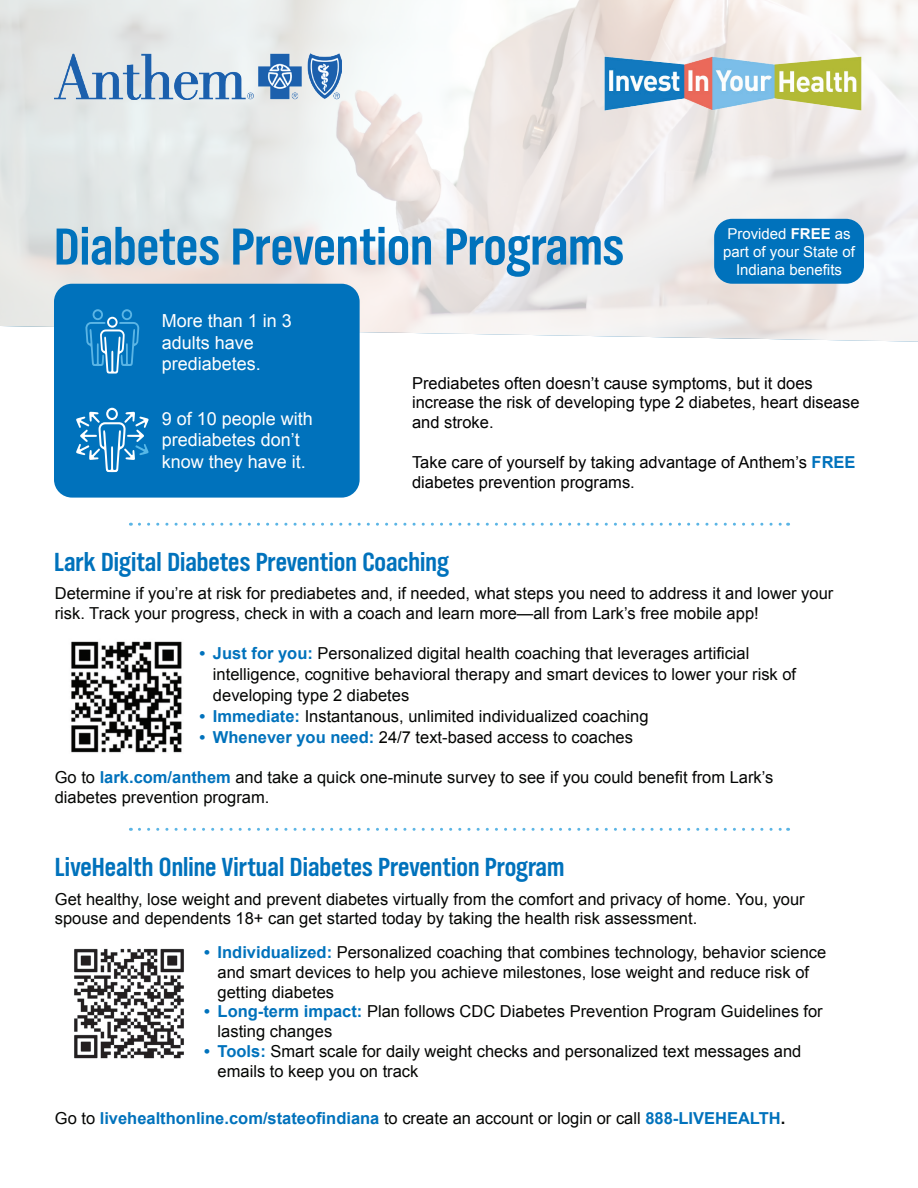
<style>
.page{position:relative;width:918px;height:1188px;background:#fff}
.page>*{position:absolute;margin:0;border:0;box-sizing:border-box;transform-origin:0 0}
.t1{font:54px "TV Nord EF Bold Con";color:#0072bc}
.t2{font:27px "TV Nord EF Bold Con";color:#0072bc}
.t3{font:18px/21.6px "Arial";color:#fff}
.t4{font:16.5px/19.8px "Arial";color:#040503}
.t5{font:16.5px/19.8px "Arial";color:#000}
.t6{font:700 16.5px "Arial";color:#0072bc}
.t7{font:15px/18px "Arial";color:#fff;text-align:center}
.s1{font-weight:700}
.s2{font-weight:700;color:#0072bc}
.s3{font-weight:400;color:#040503}
.s4{color:#040503}
</style>
<div class="page">
<img style="left:71px;top:641px;width:111px;height:112px">
<svg style="left:0;top:0;width:918px;height:342px"></svg>
<img style="left:54px;top:54px;width:287px;height:45px">
<div style="left:54px;top:284px;width:306px;height:214px;background:#0072bc;border-radius:18px"></div>
<svg style="left:76px;top:408px;width:73px;height:64px"></svg>
<svg style="left:85px;top:309px;width:54px;height:65px"></svg>
<svg style="left:139px;top:523px;width:650px;height:3px"></svg>
<svg style="left:139px;top:828px;width:650px;height:3px"></svg>
<div style="left:714px;top:219px;width:150px;height:65px;background:#0072bc;border-radius:18px"></div>
<img style="left:602px;top:54px;width:262px;height:60px">
<img style="left:74px;top:948px;width:110px;height:111px">
<h1 class="t1" style="left:54px;top:215px;width:571px">Diabetes Prevention Programs</h1>
<p class="t3" style="left:162px;top:310px;width:132px">More than 1 in 3 adults have prediabetes.</p>
<p class="t7" style="left:723px;top:225px;width:133px">Provided <span class="s1">FREE</span> as part of your State of<br>Indiana benefits</p>
<p class="t3" style="left:162px;top:408px;width:153px">9 of 10 people with prediabetes don’t know they have it.</p>
<p class="t5" style="left:412px;top:373px;width:449px">Prediabetes often doesn’t cause symptoms, but it does increase the risk of developing type 2 diabetes, heart disease and stroke.</p>
<p class="t5" style="left:412px;top:452px;width:445px">Take care of yourself by taking advantage of Anthem’s <span class="s2">FREE </span>diabetes prevention programs.</p>
<h2 class="t2" style="left:54px;top:547px;width:396px">Lark Digital Diabetes Prevention Coaching</h2>
<p class="t4" style="left:55px;top:583px;width:780px">Determine if you’re at risk for prediabetes and, if needed, what steps you need to address it and lower your risk. Track your progress, check in with a coach and learn more—all from Lark’s free mobile app!</p>
<p class="t4" style="left:213px;top:643px;width:585px;line-height:21px;text-indent:-13px"><span class="s2">• Just for you:</span> Personalized digital health coaching that leverages artificial intelligence, cognitive behavioral therapy and smart devices to lower your risk of developing type 2 diabetes</p>
<p class="t4" style="left:200px;top:707px;width:451px"><span class="s2">• Immediate:</span> Instantanous, unlimited individualized coaching</p>
<p class="t4" style="left:200px;top:728px;width:435px"><span class="s2">• Whenever you need:</span> 24/7 text-based access to coaches</p>
<p class="t4" style="left:55px;top:767px;width:720px">Go to <span class="s2">lark.com/anthem</span> and take a quick one-minute survey to see if you could benefit from Lark’s diabetes prevention program.</p>
<h2 class="t2" style="left:55px;top:852px;width:511px">LiveHealth Online Virtual Diabetes Prevention Program</h2>
<p class="t4" style="left:55px;top:889px;width:751px">Get healthy, lose weight and prevent diabetes virtually from the comfort and privacy of home. You, your spouse and dependents 18+ can get started today by taking the health risk assessment.</p>
<p class="t4" style="left:218px;top:943px;width:610px;text-indent:-13px"><span class="s2">• Individualized:</span> Personalized coaching that combines technology, behavior science and smart devices to help you achieve milestones, lose weight and reduce risk of getting diabetes</p>
<p class="t4" style="left:218px;top:1002px;width:607px;text-indent:-13px"><span class="s2">• Long-term impact:</span> Plan follows CDC Diabetes Prevention Program Guidelines for lasting changes</p>
<p class="t4" style="left:218px;top:1042px;width:585px;text-indent:-13px"><span class="s2">• Tools:</span> Smart scale for daily weight checks and personalized text messages and emails to keep you on track</p>
<p class="t6" style="left:55px;top:1107px;width:732px"><span class="s3">Go to</span> livehealthonline.com/stateofindiana <span class="s3">to create an account or login or call</span> 888-LIVEHEALTH<span class="s4">.</span></p>
</div>
